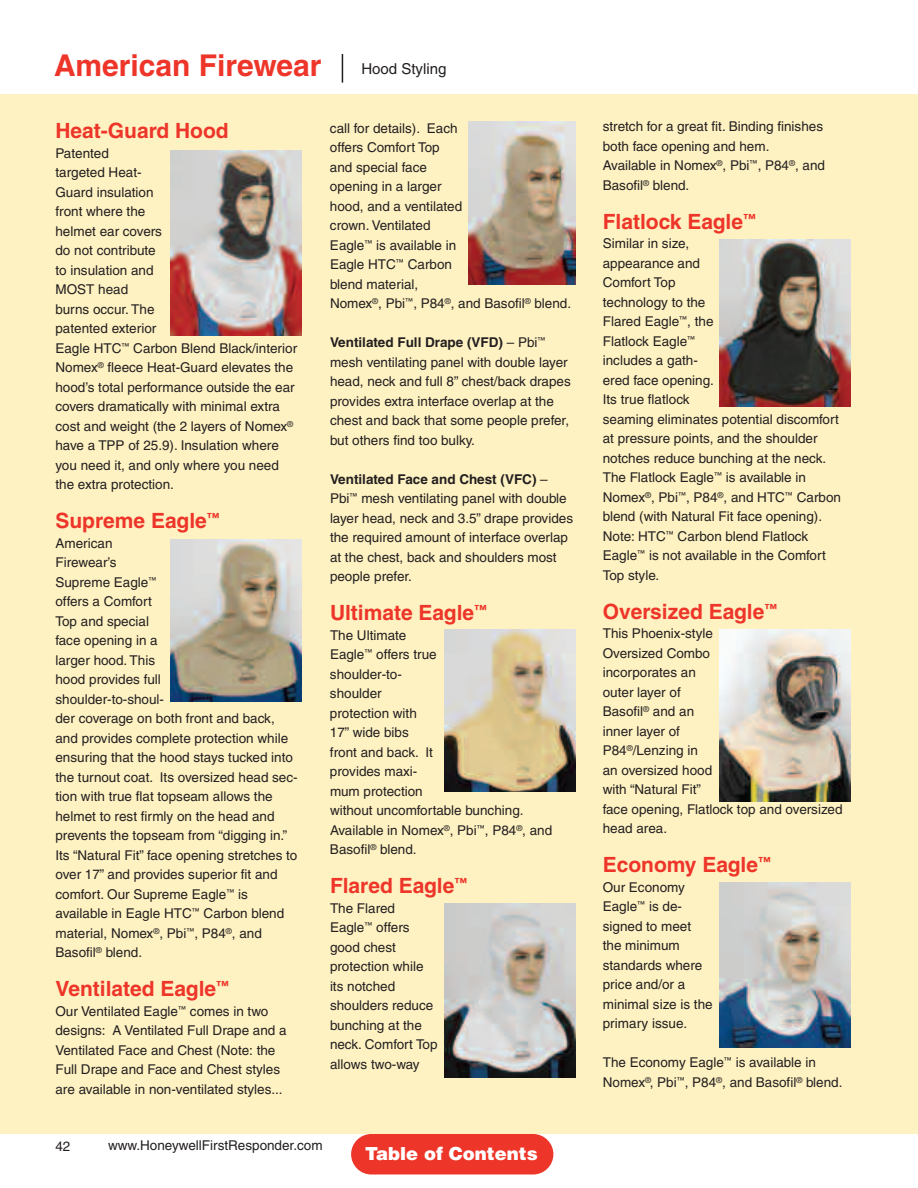
<style>
.page{position:relative;width:918px;height:1188px;background:#fff}
.page>*{position:absolute;margin:0;border:0;box-sizing:border-box;transform-origin:0 0}
.t1{font:700 30px "Helvetica";color:#ee3529}
.t2{font:700 21px "Helvetica";color:#ee3529}
.t3{font:900 18px "Helvetica";color:#fff}
.t4{font:15px "Helvetica";color:#231f20}
.t5{font:13.5px/19.5px "Helvetica";color:#231f20}
.s1{font-weight:700}
</style>
<div class="page">
<div style="left:0;top:94px;width:918px;height:1040px;background:#fef2c2"></div>
<svg style="left:342px;top:54px;width:1px;height:29px"></svg>
<img style="left:170px;top:150px;width:131px;height:185px">
<img style="left:170px;top:539px;width:131px;height:163px">
<img style="left:469px;top:122px;width:106px;height:162px">
<img style="left:445px;top:630px;width:130px;height:162px">
<img style="left:445px;top:904px;width:130px;height:174px">
<img style="left:720px;top:240px;width:130px;height:167px">
<img style="left:720px;top:629px;width:130px;height:173px">
<img style="left:720px;top:883px;width:130px;height:164px">
<div style="left:351px;top:1134px;width:202px;height:40px;background:#ee3529;border-radius:20px"></div>
<h1 class="t1" style="left:54px;top:54px;width:269px">American Firewear</h1>
<p class="t4" style="left:362px;top:63px;width:86px">Hood Styling</p>
<h2 class="t2" style="left:56px;top:123px;width:175px">Heat-Guard Hood</h2>
<p class="t5" style="left:55px;top:144px;width:243px">Patented<br>targeted Heat-<br>Guard insulation<br>front where the<br>helmet ear covers<br>do not contribute<br>to insulation and<br>MOST head<br>burns occur. The<br>patented exterior<br>Eagle HTC<sup>™</sup> Carbon Blend Black/interior<br>Nomex<sup>®</sup> fleece Heat-Guard elevates the hood’s total performance outside the ear covers dramatically with minimal extra cost and weight (the 2 layers of Nomex<sup>® </sup>have a TPP of 25.9). Insulation where you need it, and only where you need the extra protection.</p>
<h2 class="t2" style="left:56px;top:513px;width:165px">Supreme Eagle<sup>™</sup></h2>
<p class="t5" style="left:55px;top:534px;width:244px">American<br>Firewear’s<br>Supreme Eagle<sup>™<br></sup>offers a Comfort<br>Top and special<br>face opening in a<br>larger hood. This<br>hood provides full<br>shoulder-to-shoul-<br>der coverage on both front and back, and provides complete protection while ensuring that the hood stays tucked into the turnout coat. Its oversized head sec&shy;tion with true flat topseam allows the helmet to rest firmly on the head and prevents the topseam from “digging in.”<br>Its “Natural Fit” face opening stretches to over 17” and provides superior fit and comfort. Our Supreme Eagle<sup>™</sup> is available in Eagle HTC<sup>™</sup> Carbon blend material, Nomex<sup>®</sup>, Pbi<sup>™</sup>, P84<sup>®</sup>, and<br>Basofil<sup>®</sup> blend.</p>
<h2 class="t2" style="left:56px;top:981px;width:175px">Ventilated Eagle<sup>™</sup></h2>
<p class="t5" style="left:55px;top:1002px;width:233px">Our Ventilated Eagle<sup>™</sup> comes in two designs: A Ventilated Full Drape and a Ventilated Face and Chest (Note: the Full Drape and Face and Chest styles are available in non-ventilated styles...</p>
<p class="t5" style="left:330px;top:119px;width:243px">call for details). Each<br>offers Comfort Top<br>and special face<br>opening in a larger<br>hood, and a ventilated<br>crown. Ventilated<br>Eagle<sup>™</sup> is available in<br>Eagle HTC<sup>™</sup> Carbon<br>blend material,<br>Nomex<sup>®</sup>, Pbi<sup>™</sup>, P84<sup>®</sup>, and Basofil<sup>®</sup> blend.</p>
<p class="t5" style="left:330px;top:334px;width:242px"><span class="s1">Ventilated Full Drape (VFD)</span> – Pbi<sup>™ </sup>mesh ventilating panel with double layer head, neck and full 8” chest/back drapes provides extra interface overlap at the chest and back that some people prefer, but others find too bulky.</p>
<p class="t5" style="left:330px;top:470px;width:245px"><span class="s1">Ventilated Face and Chest (VFC)</span> – Pbi<sup>™</sup> mesh ventilating panel with double layer head, neck and 3.5” drape provides the required amount of interface overlap at the chest, back and shoulders most people prefer.</p>
<h2 class="t2" style="left:330px;top:605px;width:158px">Ultimate Eagle<sup>™</sup></h2>
<p class="t5" style="left:330px;top:626px;width:224px">The Ultimate<br>Eagle<sup>™</sup> offers true<br>shoulder-to-<br>shoulder<br>protection with<br>17” wide bibs<br>front and back. It<br>provides maxi-<br>mum protection<br>without uncomfortable bunching.<br>Available in Nomex<sup>®</sup>, Pbi<sup>™</sup>, P84<sup>®</sup>, and<br>Basofil<sup>®</sup> blend.</p>
<h2 class="t2" style="left:330px;top:878px;width:139px">Flared Eagle<sup>™</sup></h2>
<p class="t5" style="left:330px;top:899px;width:109px">The Flared<br>Eagle<sup>™</sup> offers good chest protection while its notched shoulders reduce bunching at the neck. Comfort Top allows two-way</p>
<p class="t5" style="left:56px;top:1138px;width:16px">42</p>
<p class="t5" style="left:108px;top:1137px;width:216px">www.HoneywellFirstResponder.com</p>
<h3 class="t3" style="left:365px;top:1143px;width:174px">Table of Contents</h3>
<p class="t5" style="left:603px;top:118px;width:224px">stretch for a great fit. Binding finishes both face opening and hem.<br>Available in Nomex<sup>®</sup>, Pbi<sup>™</sup>, P84<sup>®</sup>, and<br>Basofil<sup>®</sup> blend.</p>
<h2 class="t2" style="left:603px;top:214px;width:154px">Flatlock Eagle<sup>™</sup></h2>
<p class="t5" style="left:603px;top:235px;width:240px">Similar in size,<br>appearance and<br>Comfort Top<br>technology to the<br>Flared Eagle<sup>™</sup>, the<br>Flatlock Eagle<sup>™<br></sup>includes a gath-<br>ered face opening.<br>Its true flatlock<br>seaming eliminates potential discomfort at pressure points, and the shoulder notches reduce bunching at the neck.<br>The Flatlock Eagle<sup>™</sup> is available in<br>Nomex<sup>®</sup>, Pbi<sup>™</sup>, P84<sup>®</sup>, and HTC<sup>™</sup> Carbon blend (with Natural Fit face opening).<br>Note: HTC<sup>™</sup> Carbon blend Flatlock<br>Eagle<sup>™</sup> is not available in the Comfort<br>Top style.</p>
<h2 class="t2" style="left:603px;top:604px;width:176px">Oversized Eagle<sup>™</sup></h2>
<p class="t5" style="left:603px;top:625px;width:241px">This Phoenix-style<br>Oversized Combo<br>incorporates an<br>outer layer of<br>Basofil<sup>®</sup> and an<br>inner layer of<br>P84<sup>®</sup>/Lenzing in<br>an oversized hood<br>with “Natural Fit”<br>face opening, Flatlock top and oversized head area.</p>
<h2 class="t2" style="left:603px;top:857px;width:169px">Economy Eagle<sup>™</sup></h2>
<p class="t5" style="left:603px;top:878px;width:111px">Our Economy<br>Eagle<sup>™</sup> is de&shy;signed to meet the minimum standards where price and/or a minimal size is the primary issue.</p>
<p class="t5" style="left:603px;top:1054px;width:241px">The Economy Eagle<sup>™</sup> is available in<br>Nomex<sup>®</sup>, Pbi<sup>™</sup>, P84<sup>®</sup>, and Basofil<sup>®</sup> blend.</p>
</div>
